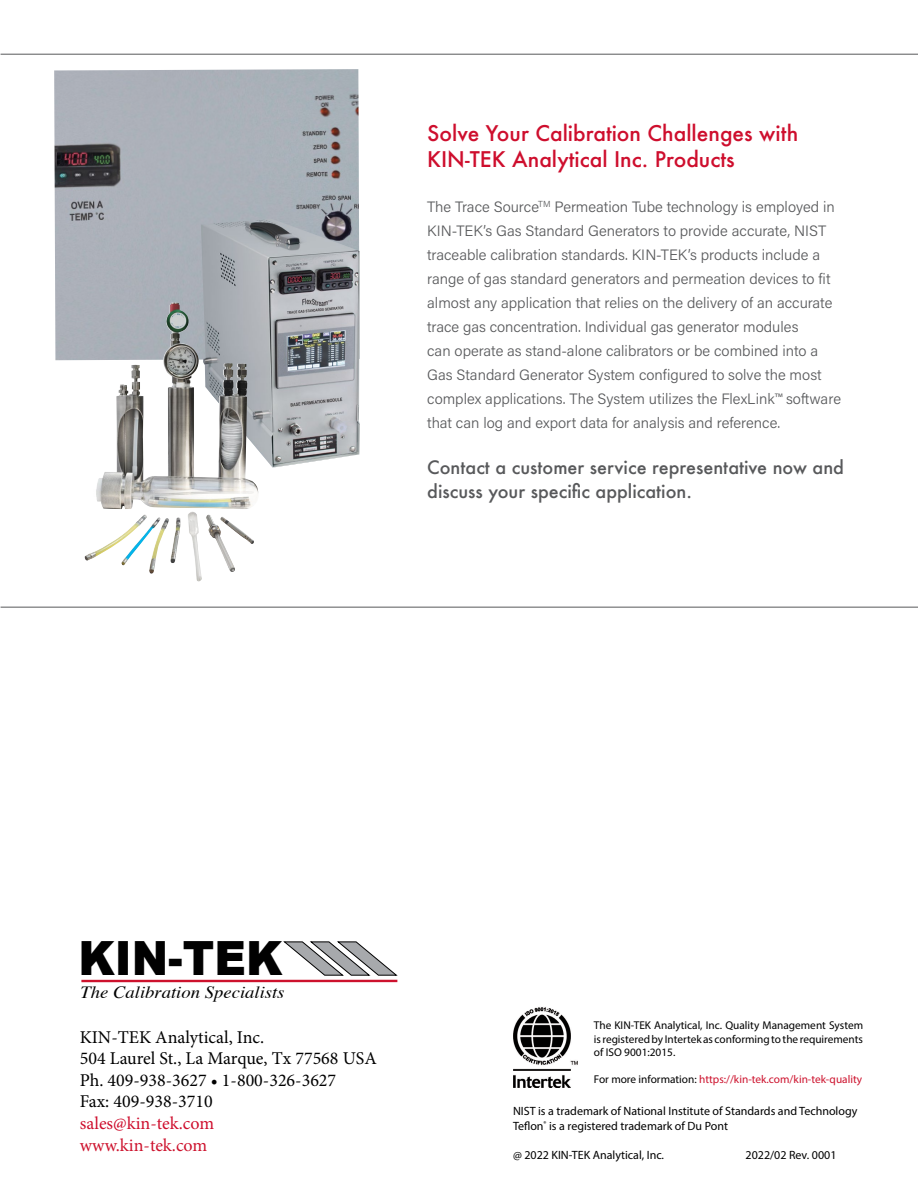
<style>
.page{position:relative;width:918px;height:1188px;background:#fff}
.page>*{position:absolute;margin:0;border:0;box-sizing:border-box;transform-origin:0 0}
.t1{font:900 47.1px "Arial";color:#010101;scale:.93 1}
.t2{font:500 21px/25.2px "Futura";color:#ce0e2d}
.t3{font:18px/21.6px "Minion Pro";color:#000}
.t4{font:500 18px/24px "Futura";color:#58595b}
.t5{font:18px "Minion Pro";color:#ce0e2d}
.t6{font:18px "Minion Pro";color:#cd122d}
.t7{font:italic 17.1px "Times";color:#010101;scale:1.09 1}
.t8{font:300 15px/24px "Acumin Pro";color:#58595b}
.t9{font:12px/14.4px "Myriad Pro";color:#000}
.t10{font:11.25px/13.6px "Myriad Pro";color:#000;text-align:justify}
.t11{font:11.25px "Myriad Pro";color:#cd122d}
.s1{color:#000}
</style>
<div class="page">
<svg style="left:283px;top:941px;width:115px;height:35px"></svg>
<hr style="left:81px;top:980px;width:316px;height:2px;background:#cd122d">
<img style="left:513px;top:1007px;width:65px;height:80px">
<hr style="left:1px;top:607px;width:917px;height:1px;background:#58595b">
<img style="left:54px;top:69px;width:305px;height:291px">
<img style="left:201px;top:219px;width:159px;height:249px">
<img style="left:89px;top:303px;width:170px;height:206px">
<hr style="left:1px;top:54px;width:917px;height:1px;background:#58595b">
<h2 class="t2" style="left:427px;top:121px;width:373px">Solve Your Calibration Challenges with<br>KIN-TEK Analytical Inc. Products</h2>
<p class="t8" style="left:427px;top:194px;width:415px">The Trace Source<sup>TM</sup> Permeation Tube technology is employed in KIN-TEK’s Gas Standard Generators to provide accurate, NIST traceable calibration standards. KIN-TEK’s products include a range of gas standard generators and permeation devices to fit almost any application that relies on the delivery of an accurate trace gas concentration. Individual gas generator modules<br>can operate as stand-alone calibrators or be combined into a Gas Standard Generator System configured to solve the most complex applications. The System utilizes the FlexLink™ software that can log and export data for analysis and reference.</p>
<p class="t4" style="left:427px;top:455px;width:418px">Contact a customer service representative now and discuss your specific application.</p>
<h1 class="t1" style="left:78px;top:924px;width:221px">KIN-TEK</h1>
<p class="t7" style="left:81px;top:982px;width:189px">The Calibration Specialists</p>
<p class="t3" style="left:80px;top:1026px;width:299px">KIN-TEK Analytical, Inc.<br>504 Laurel St., La Marque, Tx 77568 USA<br>Ph. 409-938-3627 • 1-800-326-3627<br>Fax: 409-938-3710</p>
<p class="t5" style="left:80px;top:1111px;width:136px">sales@kin-tek.com</p>
<p class="t6" style="left:80px;top:1133px;width:129px">www.kin-tek.com</p>
<p class="t10" style="left:594px;top:1018px;width:271px">The KIN-TEK Analytical, Inc. Quality Management System is registered by Intertek as conforming to the requirements of ISO 9001:2015.</p>
<p class="t11" style="left:594px;top:1073px;width:270px"><span class="s1">For more information:</span> https://kin-tek.com/kin-tek-quality</p>
<p class="t9" style="left:513px;top:1104px;width:346px">NIST is a trademark of National Institute of Standards and Technology<br>Teflon<sup>®</sup> is a registered trademark of Du Pont</p>
<p class="t9" style="left:513px;top:1147px;width:153px">@ 2022 KIN-TEK Analytical, Inc.</p>
<p class="t9" style="left:746px;top:1147px;width:93px">2022/02 Rev. 0001</p>
</div>
